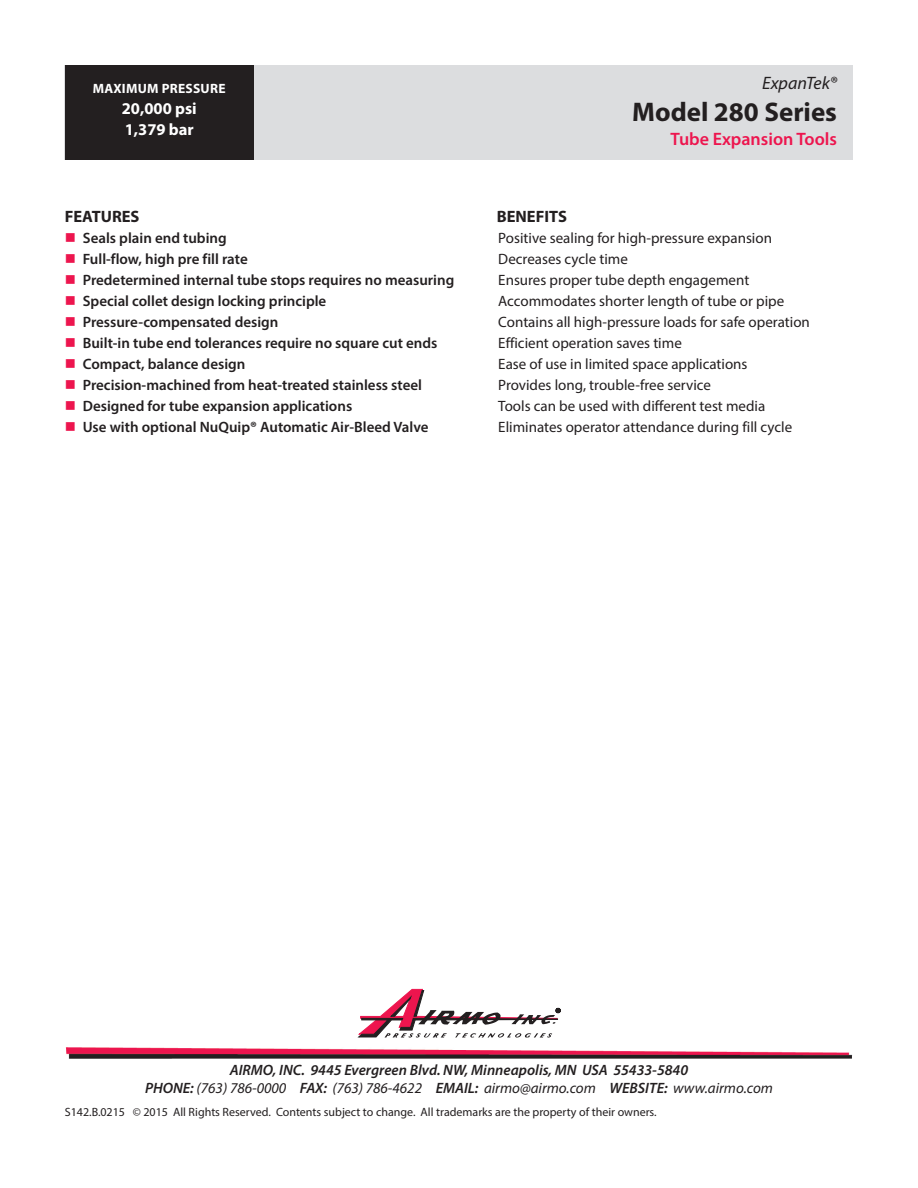
<style>
.page{position:relative;width:918px;height:1188px;background:#fff}
.page>*{position:absolute;margin:0;border:0;box-sizing:border-box;transform-origin:0 0}
.t1{font:700 27px "Myriad Pro";color:#231f20}
.t2{font:600 18px "Myriad Pro";color:#ed154e}
.t3{font:italic 18px "Myriad Pro";color:#231f20}
.t4{font:700 16.5px/21px "Myriad Pro";color:#fff}
.t5{font:700 16.5px "Myriad Pro";color:#231f20}
.t6{font:600 15px "Myriad Pro";color:#231f20}
.t7{font:15px "Myriad Pro";color:#231f20}
.t8{font:italic 600 15px/18px "Myriad Pro";color:#231f20;text-align:center}
.t9{font:700 13.5px "Myriad Pro";letter-spacing:.02em;color:#fff}
.t10{font:12px "Myriad Pro";color:#231f20}
.s1{color:#ed154e}
.s2{font-weight:700}
.s3{font-weight:400}
</style>
<div class="page">
<div style="left:65px;top:65px;width:788px;height:94px;background:#dcdddf"></div>
<img style="left:66px;top:1047px;width:787px;height:12px">
<div style="left:65px;top:65px;width:189px;height:94px;background:#231f20"></div>
<svg style="left:358px;top:989px;width:203px;height:49px"></svg>
<p class="t9" style="left:93px;top:80px;width:134px">MAXIMUM PRESSURE</p>
<p class="t3" style="left:762px;top:72px;width:76px">ExpanTek®</p>
<p class="t4" style="left:122px;top:98px;width:76px">20,000 psi<br>1,379 bar</p>
<h1 class="t1" style="left:632px;top:94px;width:206px">Model 280 Series</h1>
<p class="t2" style="left:670px;top:127px;width:168px">Tube Expansion Tools</p>
<p class="t5" style="left:65px;top:206px;width:76px">FEATURES</p>
<p class="t5" style="left:497px;top:206px;width:72px">BENEFITS</p>
<p class="t6" style="left:65px;top:228px;width:163px"><span class="s1">■</span> Seals plain end tubing</p>
<p class="t7" style="left:498px;top:229px;width:275px">Positive sealing for high-pressure expansion</p>
<p class="t6" style="left:65px;top:249px;width:184px"><span class="s1">■</span> Full-flow, high pre fill rate</p>
<p class="t7" style="left:498px;top:250px;width:131px">Decreases cycle time</p>
<p class="t6" style="left:65px;top:270px;width:391px"><span class="s1">■</span> Predetermined internal tube stops requires no measuring</p>
<p class="t7" style="left:498px;top:271px;width:253px">Ensures proper tube depth engagement</p>
<p class="t6" style="left:65px;top:291px;width:263px"><span class="s1">■</span> Special collet design locking principle</p>
<p class="t7" style="left:498px;top:292px;width:288px">Accommodates shorter length of tube or pipe</p>
<p class="t6" style="left:65px;top:312px;width:215px"><span class="s1">■</span> Pressure-compensated design</p>
<p class="t7" style="left:498px;top:313px;width:313px">Contains all high-pressure loads for safe operation</p>
<p class="t6" style="left:65px;top:333px;width:374px"><span class="s1">■</span> Built-in tube end tolerances require no square cut ends</p>
<p class="t7" style="left:498px;top:334px;width:185px">Efficient operation saves time</p>
<p class="t6" style="left:65px;top:354px;width:182px"><span class="s1">■</span> Compact, balance design</p>
<p class="t7" style="left:498px;top:355px;width:251px">Ease of use in limited space applications</p>
<p class="t6" style="left:65px;top:375px;width:359px"><span class="s1">■</span> Precision-machined from heat-treated stainless steel</p>
<p class="t7" style="left:498px;top:376px;width:214px">Provides long, trouble-free service</p>
<p class="t6" style="left:65px;top:396px;width:289px"><span class="s1">■</span> Designed for tube expansion applications</p>
<p class="t7" style="left:498px;top:397px;width:269px">Tools can be used with different test media</p>
<p class="t6" style="left:65px;top:417px;width:365px"><span class="s1">■</span> Use with optional NuQuip<span class="s2">®</span> Automatic Air-Bleed Valve</p>
<p class="t7" style="left:498px;top:418px;width:296px">Eliminates operator attendance during fill cycle</p>
<p class="t8" style="left:145px;top:1061px;width:629px">AIRMO, INC. 9445 Evergreen Blvd. NW, Minneapolis, MN USA 55433-5840<br>PHONE: <span class="s3">(763) 786-0000</span> FAX: <span class="s3">(763) 786-4622</span> EMAIL: <span class="s3">airmo@airmo.com</span> WEBSITE: <span class="s3">www.airmo.com</span></p>
<p class="t10" style="left:65px;top:1105px;width:593px">S142.B.0215 © 2015 All Rights Reserved. Contents subject to change. All trademarks are the property of their owners.</p>
</div>
